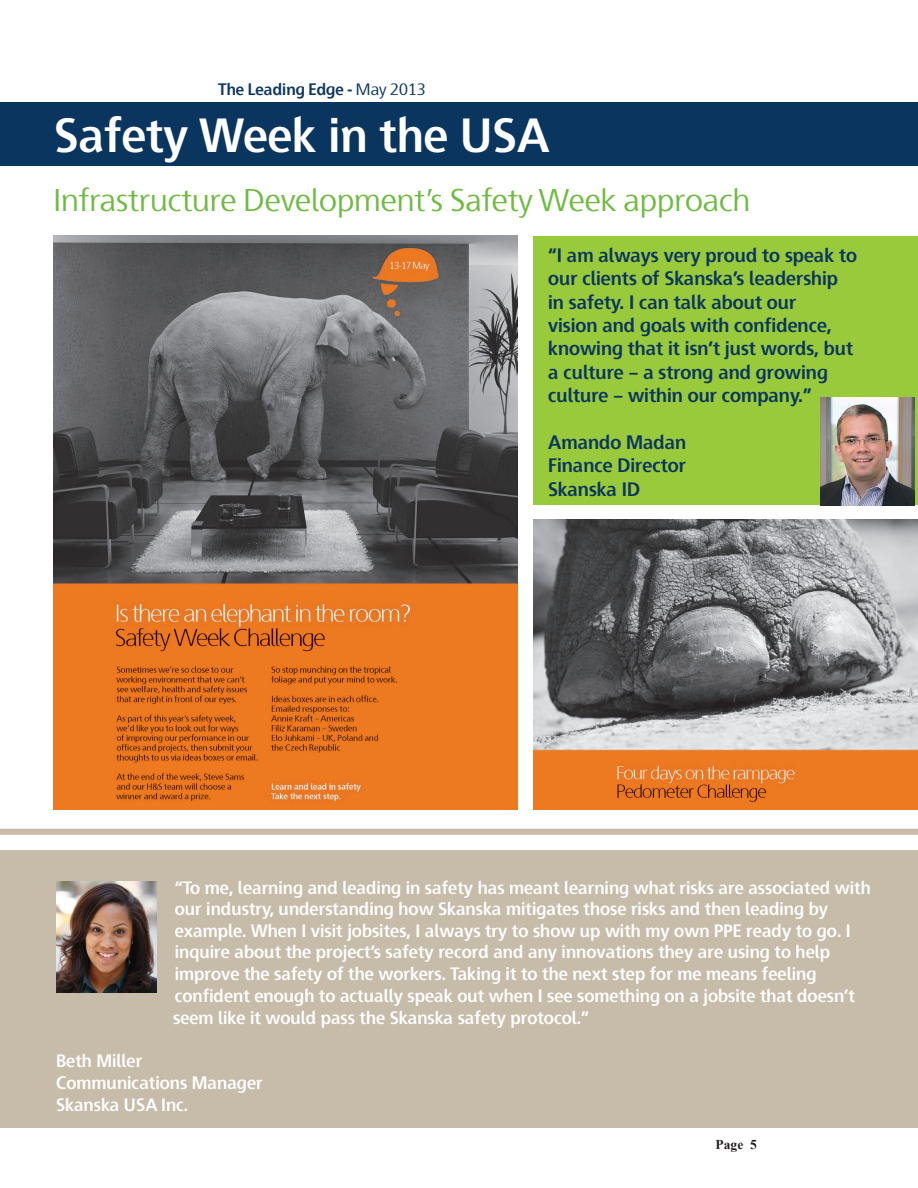
<style>
.page{position:relative;width:918px;height:1188px;background:#fff}
.page>*{position:absolute;margin:0;border:0;box-sizing:border-box;transform-origin:0 0}
.Header_1_White{font:700 48px "Skanska Sans Pro";color:#fff}
.Sub_Header_Orange{font:31.5px "Skanska Sans Pro";color:#6fbb42}
.Call_Out_Green_13pt{font:700 19.5px/23.4px "Skanska Sans Pro";color:#0a355e}
.Call_Out_Green_13pt-2{font:700 18px/21.8px "Skanska Sans Pro";color:#fff}
.t1{font:700 16.5px "Skanska Sans";color:#0a355e}
.t2{font:700 13.5px "Times New Roman";color:#231f20}
.s1{font-family:"Skanska Sans Pro";font-weight:400}
</style>
<div class="page">
<hr style="left:0;top:102px;width:918px;height:1px;background:#231f20">
<div style="left:534px;top:237px;width:384px;height:268px;background:#99ca3b"></div>
<div style="left:0;top:103px;width:918px;height:63px;background:#0a355e"></div>
<div style="left:0;top:829px;width:918px;height:6px;background:#c7bba9"></div>
<div style="left:0;top:851px;width:918px;height:277px;background:#c7bba9"></div>
<img style="left:53px;top:236px;width:465px;height:573px">
<img style="left:534px;top:519px;width:384px;height:290px">
<img style="left:821px;top:397px;width:93px;height:108px">
<img style="left:56px;top:882px;width:101px;height:111px">
<p class="t1" style="left:218px;top:79px;width:209px">The Leading Edge - <span class="s1">May 2013</span></p>
<p class="Header_1_White" style="left:54px;top:108px;width:497px">Safety Week in the USA</p>
<p class="Sub_Header_Orange" style="left:53px;top:182px;width:699px">Infrastructure Development’s Safety Week approach</p>
<p class="Call_Out_Green_13pt" style="left:548px;top:243px;width:310px">“I am always very proud to speak to our clients of Skanska’s leadership in safety. I can talk about our<br>vision and goals with confidence, knowing that it isn’t just words, but a culture – a strong and growing culture – within our company.”</p>
<p class="Call_Out_Green_13pt" style="left:548px;top:430px;width:140px;text-align:justify">Amando Madan Finance Director Skanska ID</p>
<p class="Call_Out_Green_13pt-2" style="left:173px;top:876px;width:699px">“To me, learning and leading in safety has meant learning what risks are associated with our industry, understanding how Skanska mitigates those risks and then leading by example. When I visit jobsites, I always try to show up with my own PPE ready to go. I inquire about the project’s safety record and any innovations they are using to help improve the safety of the workers. Taking it to the next step for me means feeling confident enough to actually speak out when I see something on a jobsite that doesn’t seem like it would pass the Skanska safety protocol.”</p>
<p class="Call_Out_Green_13pt-2" style="left:56px;top:1050px;width:208px">Beth Miller<br>Communications Manager</p>
<p class="Call_Out_Green_13pt-2" style="left:56px;top:1093px;width:134px">Skanska USA Inc.</p>
<p class="t2" style="left:716px;top:1135px;width:43px">Page 5</p>
</div>
